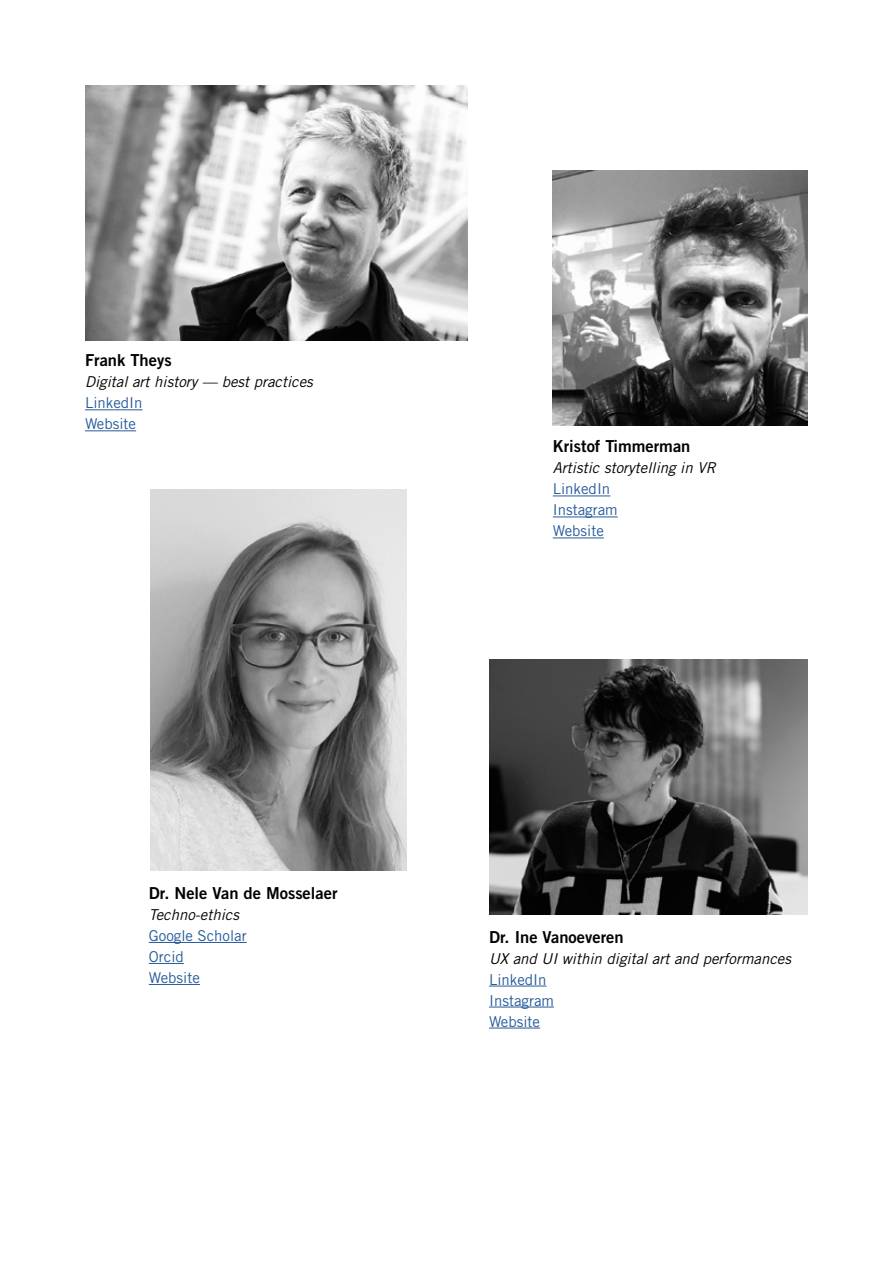
<style>
.page{position:relative;width:893px;height:1263px;background:#fff}
.page>*{position:absolute;margin:0;border:0;box-sizing:border-box;transform-origin:0 0}
.t1{font:16.5px "Trade Gothic Bold Two";color:#010202}
.t2{font:italic 15px "Trade Gothic";color:#010202}
.t3{font:15px/21px "Trade Gothic";color:#275b9b}
</style>
<div class="page">
<hr style="left:85px;top:409px;width:58px;height:1px;background:#275b9b">
<hr style="left:85px;top:430px;width:51px;height:1px;background:#275b9b">
<hr style="left:149px;top:942px;width:98px;height:1px;background:#275b9b">
<hr style="left:149px;top:963px;width:35px;height:1px;background:#275b9b">
<hr style="left:149px;top:984px;width:51px;height:1px;background:#275b9b">
<hr style="left:489px;top:986px;width:58px;height:1px;background:#275b9b">
<hr style="left:489px;top:1007px;width:65px;height:1px;background:#275b9b">
<hr style="left:489px;top:1028px;width:51px;height:1px;background:#275b9b">
<hr style="left:553px;top:496px;width:57px;height:1px;background:#275b9b">
<hr style="left:553px;top:517px;width:65px;height:1px;background:#275b9b">
<hr style="left:553px;top:538px;width:51px;height:1px;background:#275b9b">
<img style="left:85px;top:85px;width:383px;height:255px">
<img style="left:151px;top:489px;width:255px;height:382px">
<img style="left:489px;top:659px;width:319px;height:255px">
<img style="left:553px;top:170px;width:255px;height:255px">
<p class="t1" style="left:85px;top:350px;width:88px">Frank Theys</p>
<p class="t2" style="left:85px;top:373px;width:229px">Digital art history — best practices</p>
<p class="t3" style="left:85px;top:392px;width:59px">LinkedIn<br>Website</p>
<p class="t1" style="left:553px;top:436px;width:139px">Kristof Timmerman</p>
<p class="t2" style="left:553px;top:459px;width:164px">Artistic storytelling in VR</p>
<p class="t3" style="left:553px;top:478px;width:66px">LinkedIn<br>Instagram<br>Website</p>
<p class="t1" style="left:149px;top:883px;width:190px">Dr. Nele Van de Mosselaer</p>
<p class="t2" style="left:149px;top:905px;width:92px">Techno-ethics</p>
<p class="t3" style="left:149px;top:925px;width:99px">Google Scholar<br>Orcid<br>Website</p>
<p class="t1" style="left:489px;top:926px;width:136px">Dr. Ine Vanoeveren</p>
<p class="t2" style="left:489px;top:949px;width:304px">UX and UI within digital art and performances</p>
<p class="t3" style="left:489px;top:968px;width:66px">LinkedIn<br>Instagram<br>Website</p>
</div>
